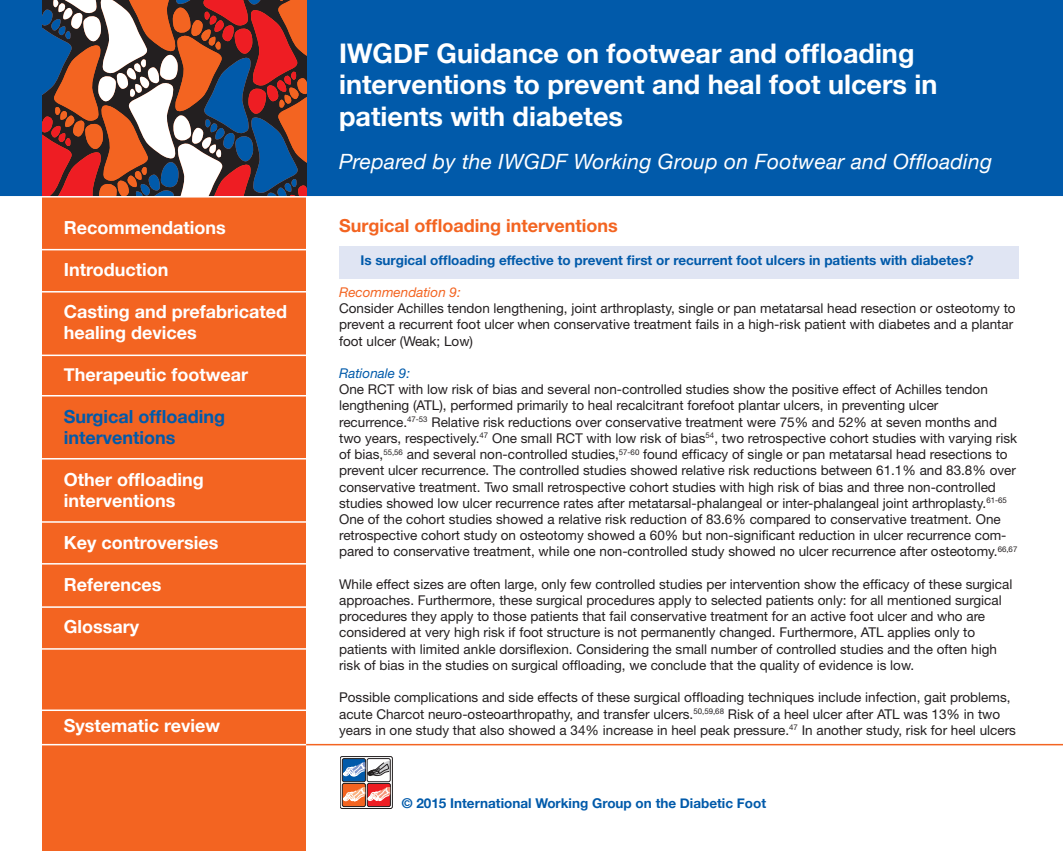
<style>
.page{position:relative;width:1063px;height:851px;background:#fff}
.page>*{position:absolute;margin:0;border:0;box-sizing:border-box;transform-origin:0 0}
.t1{font:700 27px/31.5px "Helvetica Neue";color:#fff}
.t2{font:italic 21px "Helvetica Neue";letter-spacing:.015em;color:#fff}
.t3{font:700 18px/21px "Helvetica Neue";color:#fff}
.t4{font:700 18px/21px "Helvetica Neue";color:#015aaa}
.t5{font:700 18px "Helvetica Neue LT";color:#f36421}
.t6{font:13.5px/16.2px "Helvetica Neue LT";color:#231f20}
.t7{font:700 13.5px "Helvetica Neue LT";color:#015aaa}
.t8{font:700 13.5px "Helvetica Neue";color:#015aaa}
.t9{font:italic 13.5px "Helvetica Neue LT";color:#f36421}
.t10{font:italic 13.5px "Helvetica Neue LT";color:#015aaa}
</style>
<div class="page">
<div style="left:339px;top:247px;width:680px;height:32px;background:#e0e5f3"></div>
<div style="left:0;top:0;width:1063px;height:196px;background:#015aaa"></div>
<div style="left:43px;top:0;width:263px;height:850px;background:#f36421"></div>
<svg style="left:43px;top:0;width:263px;height:196px"></svg>
<hr style="left:0;top:196px;width:1063px;height:1px;background:#fff">
<hr style="left:306px;top:743px;width:757px;height:2px;background:#f36421">
<div style="left:340px;top:756px;width:52px;height:52px;border:1px solid #231f20;border-radius:2px"></div>
<div style="left:367px;top:783px;width:23px;height:23px;background:#ee1d23;border-radius:2px"></div>
<div style="left:367px;top:783px;width:23px;height:23px;border:1px solid #231f20;border-radius:2px"></div>
<div style="left:342px;top:783px;width:23px;height:23px;background:#f36421;border-radius:2px"></div>
<div style="left:342px;top:783px;width:24px;height:23px;border:1px solid #231f20;border-radius:2px"></div>
<div style="left:342px;top:758px;width:24px;height:23px;border:1px solid #231f20;border-radius:2px"></div>
<svg style="left:343px;top:758px;width:47px;height:44px"></svg>
<hr style="left:0;top:249px;width:306px;height:1px;background:#fff">
<hr style="left:0;top:291px;width:306px;height:1px;background:#fff">
<hr style="left:0;top:354px;width:306px;height:2px;background:#fff">
<hr style="left:0;top:521px;width:306px;height:1px;background:#fff">
<hr style="left:0;top:395px;width:306px;height:1px;background:#fff">
<hr style="left:0;top:458px;width:306px;height:1px;background:#fff">
<hr style="left:0;top:563px;width:306px;height:1px;background:#fff">
<hr style="left:0;top:606px;width:306px;height:1px;background:#fff">
<hr style="left:0;top:648px;width:306px;height:1px;background:#fff">
<hr style="left:0;top:743px;width:306px;height:2px;background:#fff">
<hr style="left:0;top:709px;width:306px;height:2px;background:#fff">
<h3 class="t3" style="left:64px;top:216px;width:163px">Recommendations</h3>
<h3 class="t3" style="left:64px;top:258px;width:106px">Introduction</h3>
<h3 class="t3" style="left:64px;top:300px;width:225px">Casting and prefabricated healing devices</h3>
<h3 class="t3" style="left:64px;top:363px;width:186px">Therapeutic footwear</h3>
<h3 class="t4" style="left:64px;top:405px;width:163px">Surgical offloading interventions</h3>
<h3 class="t3" style="left:64px;top:468px;width:141px">Other offloading interventions</h3>
<h3 class="t3" style="left:64px;top:531px;width:156px">Key controversies</h3>
<h3 class="t3" style="left:64px;top:573px;width:99px">References</h3>
<h3 class="t3" style="left:64px;top:615px;width:77px">Glossary</h3>
<h3 class="t3" style="left:64px;top:715px;width:158px">Systematic review</h3>
<h1 class="t1" style="left:339px;top:36px;width:600px">IWGDF Guidance on footwear and offloading interventions to prevent and heal foot ulcers in patients with diabetes</h1>
<h2 class="t2" style="left:339px;top:149px;width:655px">Prepared by the IWGDF Working Group on Footwear and Offloading</h2>
<h3 class="t5" style="left:339px;top:214px;width:280px">Surgical offloading interventions</h3>
<p class="t7" style="left:360px;top:251px;width:615px">Is surgical offloading effective to prevent first or recurrent foot ulcers in patients with diabetes?</p>
<p class="t9" style="left:339px;top:284px;width:123px">Recommendation 9:</p>
<p class="t6" style="left:339px;top:300px;width:678px">Consider Achilles tendon lengthening, joint arthroplasty, single or pan metatarsal head resection or osteotomy to prevent a recurrent foot ulcer when conservative treatment fails in a high-risk patient with diabetes and a plantar foot ulcer (Weak; Low)</p>
<p class="t10" style="left:339px;top:365px;width:73px">Rationale 9:</p>
<p class="t6" style="left:339px;top:381px;width:680px">One RCT with low risk of bias and several non-controlled studies show the positive effect of Achilles tendon lengthening (ATL), performed primarily to heal recalcitrant forefoot plantar ulcers, in preventing ulcer recurrence.<sup>47-53</sup> Relative risk reductions over conservative treatment were 75% and 52% at seven months and two years, respectively.<sup>47</sup> One small RCT with low risk of bias<sup>54</sup>, two retrospective cohort studies with varying risk of bias,<sup>55,56</sup> and several non-controlled studies,<sup>57-60</sup> found efficacy of single or pan metatarsal head resections to prevent ulcer recurrence. The controlled studies showed relative risk reductions between 61.1% and 83.8% over conservative treatment. Two small retrospective cohort studies with high risk of bias and three non-controlled studies showed low ulcer recurrence rates after metatarsal-phalangeal or inter-phalangeal joint arthroplasty.<sup>61-65<br></sup>One of the cohort studies showed a relative risk reduction of 83.6% compared to conservative treatment. One retrospective cohort study on osteotomy showed a 60% but non-significant reduction in ulcer recurrence com&shy;pared to conservative treatment, while one non-controlled study showed no ulcer recurrence after osteotomy.<sup>66,67</sup></p>
<p class="t6" style="left:339px;top:575px;width:675px">While effect sizes are often large, only few controlled studies per intervention show the efficacy of these surgical approaches. Furthermore, these surgical procedures apply to selected patients only: for all mentioned surgical procedures they apply to those patients that fail conservative treatment for an active foot ulcer and who are considered at very high risk if foot structure is not permanently changed. Furthermore, ATL applies only to patients with limited ankle dorsiflexion. Considering the small number of controlled studies and the often high risk of bias in the studies on surgical offloading, we conclude that the quality of evidence is low.</p>
<p class="t6" style="left:339px;top:689px;width:678px">Possible complications and side effects of these surgical offloading techniques include infection, gait problems, acute Charcot neuro-osteoarthropathy, and transfer ulcers.<sup>50,59,68</sup> Risk of a heel ulcer after ATL was 13% in two years in one study that also showed a 34% increase in heel peak pressure.<sup>47</sup> In another study, risk for heel ulcers</p>
<p class="t8" style="left:402px;top:794px;width:366px">© 2015 International Working Group on the Diabetic Foot</p>
</div>
